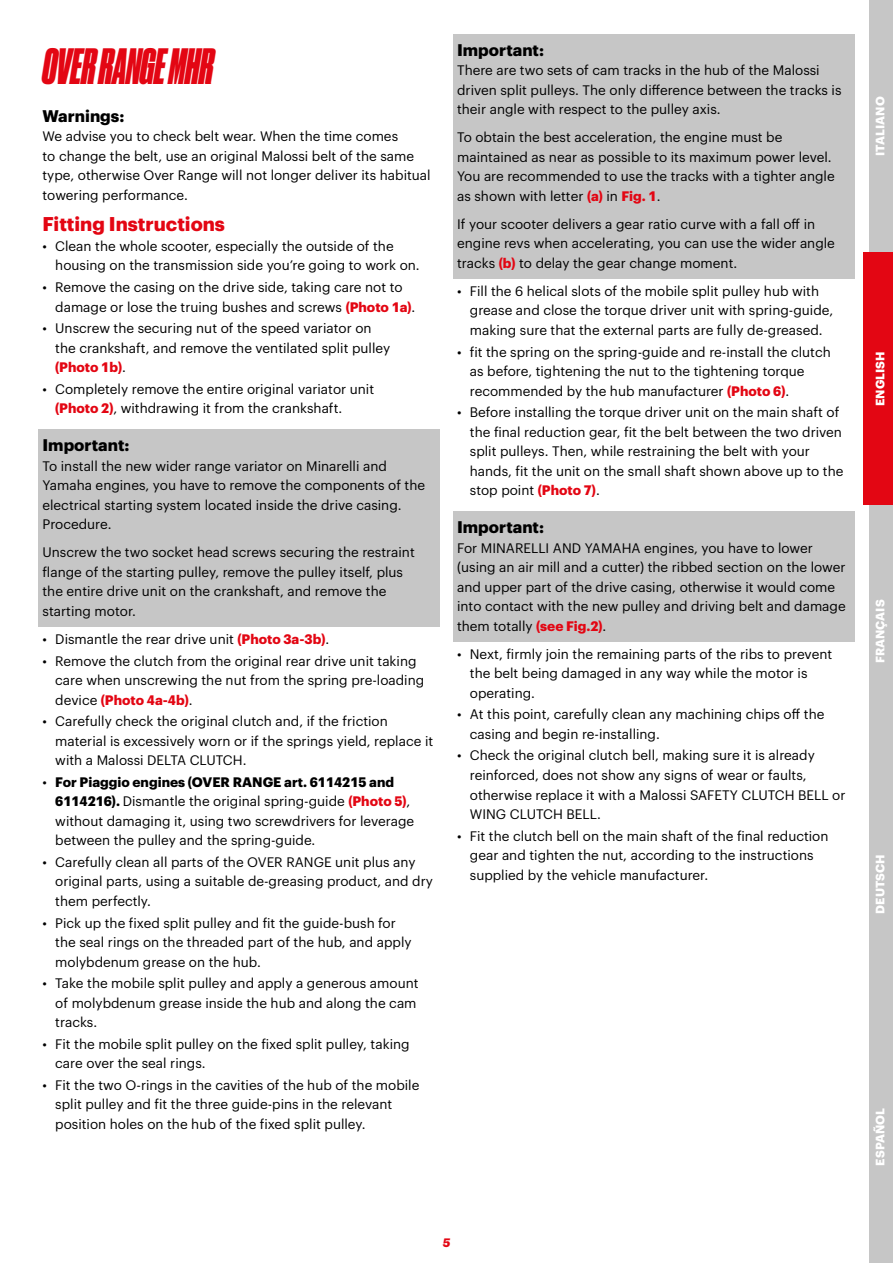
<style>
.page{position:relative;width:893px;height:1263px;background:#fff}
.page>*{position:absolute;margin:0;border:0;box-sizing:border-box;transform-origin:0 0}
.Titolo_iniziale_32_p{font:italic 48px "Druk Cond Super";color:#e30613}
.Sottotitolo_13_pt{font:700 19.5px "Graphik";color:#e30613}
.p-titoletto_note_big{font:700 16.5px "Graphik";color:#000}
.Titoletto_nel_testo{font:700 16.5px "Graphik";color:#000}
.p-testo_note_big{font:13.5px/19.5px "Graphik";color:#000}
.Testo_Normale_9_pt{font:13.5px/19.5px "Graphik";color:#000}
.t1{font:700 12px "Graphik";letter-spacing:.005em;color:#fff}
.t2{font:italic 700 12px "Graphik";color:#e30613}
.s1{font-weight:700;color:#e30613}
.s2{font-weight:700}
</style>
<div class="page">
<div style="left:870px;top:0;width:23px;height:253px;background:#c6c6c6"></div>
<div style="left:863px;top:253px;width:30px;height:252px;background:#e30613"></div>
<div style="left:870px;top:505px;width:23px;height:253px;background:#c6c6c6"></div>
<div style="left:870px;top:758px;width:23px;height:252px;background:#c6c6c6"></div>
<div style="left:870px;top:1010px;width:23px;height:253px;background:#c6c6c6"></div>
<div style="left:38px;top:429px;width:402px;height:34px;background:#c6c6c6"></div>
<div style="left:38px;top:451px;width:402px;height:89px;background:#c6c6c6"></div>
<div style="left:38px;top:538px;width:402px;height:89px;background:#c6c6c6"></div>
<div style="left:453px;top:34px;width:402px;height:34px;background:#c6c6c6"></div>
<div style="left:453px;top:56px;width:402px;height:69px;background:#c6c6c6"></div>
<div style="left:453px;top:123px;width:402px;height:89px;background:#c6c6c6"></div>
<div style="left:453px;top:209px;width:402px;height:70px;background:#c6c6c6"></div>
<div style="left:453px;top:511px;width:402px;height:34px;background:#c6c6c6"></div>
<div style="left:453px;top:533px;width:402px;height:109px;background:#c6c6c6"></div>
<p class="Titolo_iniziale_32_p" style="left:43px;top:36px;width:172px">OVER RANGE MHR</p>
<p class="Titoletto_nel_testo" style="left:43px;top:103px;width:83px">Warnings:</p>
<p class="Testo_Normale_9_pt" style="left:43px;top:125px;width:390px">We advise you to check belt wear. When the time comes<br>to change the belt, use an original Malossi belt of the same type, otherwise Over Range will not longer deliver its habitual towering performance.</p>
<p class="Sottotitolo_13_pt" style="left:43px;top:209px;width:184px">Fitting Instructions</p>
<p class="p-testo_note_big" style="left:55px;top:235px;width:366px;text-indent:-13px">• Clean the whole scooter, especially the outside of the housing on the transmission side you’re going to work on.</p>
<p class="p-testo_note_big" style="left:55px;top:276px;width:362px;text-indent:-13px">• Remove the casing on the drive side, taking care not to damage or lose the truing bushes and screws <span class="s1">(Photo 1a)</span>.</p>
<p class="p-testo_note_big" style="left:55px;top:317px;width:336px;text-indent:-13px">• Unscrew the securing nut of the speed variator on the crankshaft, and remove the ventilated split pulley <span class="s1">(Photo 1b)</span>.</p>
<p class="p-testo_note_big" style="left:55px;top:378px;width:320px;text-indent:-13px">• Completely remove the entire original variator unit <span class="s1">(Photo 2)</span>, withdrawing it from the crankshaft.</p>
<p class="p-titoletto_note_big" style="left:43px;top:433px;width:88px">Important:</p>
<p class="p-testo_note_big" style="left:43px;top:455px;width:384px">To install the new wider range variator on Minarelli and Yamaha engines, you have to remove the components of the electrical starting system located inside the drive casing.<br>Procedure.</p>
<p class="p-testo_note_big" style="left:43px;top:542px;width:374px">Unscrew the two socket head screws securing the restraint flange of the starting pulley, remove the pulley itself, plus the entire drive unit on the crankshaft, and remove the starting motor.</p>
<p class="p-testo_note_big" style="left:43px;top:628px;width:288px">• Dismantle the rear drive unit <span class="s1">(Photo 3a-3b)</span>.</p>
<p class="p-testo_note_big" style="left:55px;top:650px;width:370px;text-indent:-13px">• Remove the clutch from the original rear drive unit taking care when unscrewing the nut from the spring pre-loading device <span class="s1">(Photo 4a-4b)</span>.</p>
<p class="p-testo_note_big" style="left:55px;top:710px;width:379px;text-indent:-13px">• Carefully check the original clutch and, if the friction material is excessively worn or if the springs yield, replace it with a Malossi DELTA CLUTCH.</p>
<p class="p-testo_note_big" style="left:55px;top:771px;width:360px;text-indent:-13px">• <span class="s2">For Piaggio engines (OVER RANGE art. 6114215 and 6114216).</span> Dismantle the original spring-guide <span class="s1">(Photo 5)</span>, without damaging it, using two screwdrivers for leverage between the pulley and the spring-guide.</p>
<p class="p-testo_note_big" style="left:55px;top:851px;width:379px;text-indent:-13px">• Carefully clean all parts of the OVER RANGE unit plus any original parts, using a suitable de-greasing product, and dry them perfectly.</p>
<p class="p-testo_note_big" style="left:55px;top:912px;width:358px;text-indent:-13px">• Pick up the fixed split pulley and fit the guide-bush for the seal rings on the threaded part of the hub, and apply molybdenum grease on the hub.</p>
<p class="p-testo_note_big" style="left:55px;top:972px;width:365px;text-indent:-13px">• Take the mobile split pulley and apply a generous amount of molybdenum grease inside the hub and along the cam tracks.</p>
<p class="p-testo_note_big" style="left:55px;top:1033px;width:356px;text-indent:-13px">• Fit the mobile split pulley on the fixed split pulley, taking care over the seal rings.</p>
<p class="p-testo_note_big" style="left:55px;top:1074px;width:366px;text-indent:-13px">• Fit the two O-rings in the cavities of the hub of the mobile split pulley and fit the three guide-pins in the relevant position holes on the hub of the fixed split pulley.</p>
<p class="p-titoletto_note_big" style="left:457px;top:37px;width:88px">Important:</p>
<p class="p-testo_note_big" style="left:457px;top:60px;width:386px">There are two sets of cam tracks in the hub of the Malossi driven split pulleys. The only difference between the tracks is their angle with respect to the pulley axis.</p>
<p class="p-testo_note_big" style="left:457px;top:127px;width:379px">To obtain the best acceleration, the engine must be maintained as near as possible to its maximum power level.<br>You are recommended to use the tracks with a tighter angle as shown with letter <span class="s1">(a)</span> in <span class="s1">Fig. 1</span>.</p>
<p class="p-testo_note_big" style="left:457px;top:213px;width:379px">If your scooter delivers a gear ratio curve with a fall off in engine revs when accelerating, you can use the wider angle tracks <span class="s1">(b)</span> to delay the gear change moment.</p>
<p class="p-testo_note_big" style="left:470px;top:280px;width:365px;text-indent:-13px">• Fill the 6 helical slots of the mobile split pulley hub with grease and close the torque driver unit with spring-guide, making sure that the external parts are fully de-greased.</p>
<p class="p-testo_note_big" style="left:470px;top:341px;width:362px;text-indent:-13px">• fit the spring on the spring-guide and re-install the clutch as before, tightening the nut to the tightening torque recommended by the hub manufacturer <span class="s1">(Photo 6)</span>.</p>
<p class="p-testo_note_big" style="left:470px;top:401px;width:375px;text-indent:-13px">• Before installing the torque driver unit on the main shaft of the final reduction gear, fit the belt between the two driven split pulleys. Then, while restraining the belt with your hands, fit the unit on the small shaft shown above up to the stop point <span class="s1">(Photo 7)</span>.</p>
<p class="p-titoletto_note_big" style="left:457px;top:514px;width:88px">Important:</p>
<p class="p-testo_note_big" style="left:457px;top:537px;width:390px">For MINARELLI AND YAMAHA engines, you have to lower (using an air mill and a cutter) the ribbed section on the lower and upper part of the drive casing, otherwise it would come into contact with the new pulley and driving belt and damage them totally <span class="s1">(see Fig.2)</span>.</p>
<p class="p-testo_note_big" style="left:470px;top:643px;width:364px;text-indent:-13px">• Next, firmly join the remaining parts of the ribs to prevent the belt being damaged in any way while the motor is operating.</p>
<p class="p-testo_note_big" style="left:470px;top:704px;width:356px;text-indent:-13px">• At this point, carefully clean any machining chips off the casing and begin re-installing.</p>
<p class="p-testo_note_big" style="left:470px;top:745px;width:377px;text-indent:-13px">• Check the original clutch bell, making sure it is already reinforced, does not show any signs of wear or faults, otherwise replace it with a Malossi SAFETY CLUTCH BELL or WING CLUTCH BELL.</p>
<p class="p-testo_note_big" style="left:470px;top:825px;width:360px;text-indent:-13px">• Fit the clutch bell on the main shaft of the final reduction gear and tighten the nut, according to the instructions supplied by the vehicle manufacturer.</p>
<p class="t1" style="left:871px;top:156px;width:61px;rotate:-90deg">ITALIANO</p>
<p class="t1" style="left:871px;top:406px;width:56px;rotate:-90deg">ENGLISH</p>
<p class="t1" style="left:871px;top:663px;width:65px;rotate:-90deg">FRANÇAIS</p>
<p class="t1" style="left:871px;top:914px;width:61px;rotate:-90deg">DEUTSCH</p>
<p class="t1" style="left:871px;top:1165px;width:59px;rotate:-90deg">ESPAÑOL</p>
<p class="t2" style="left:443px;top:1234px;width:9px">5</p>
</div>
